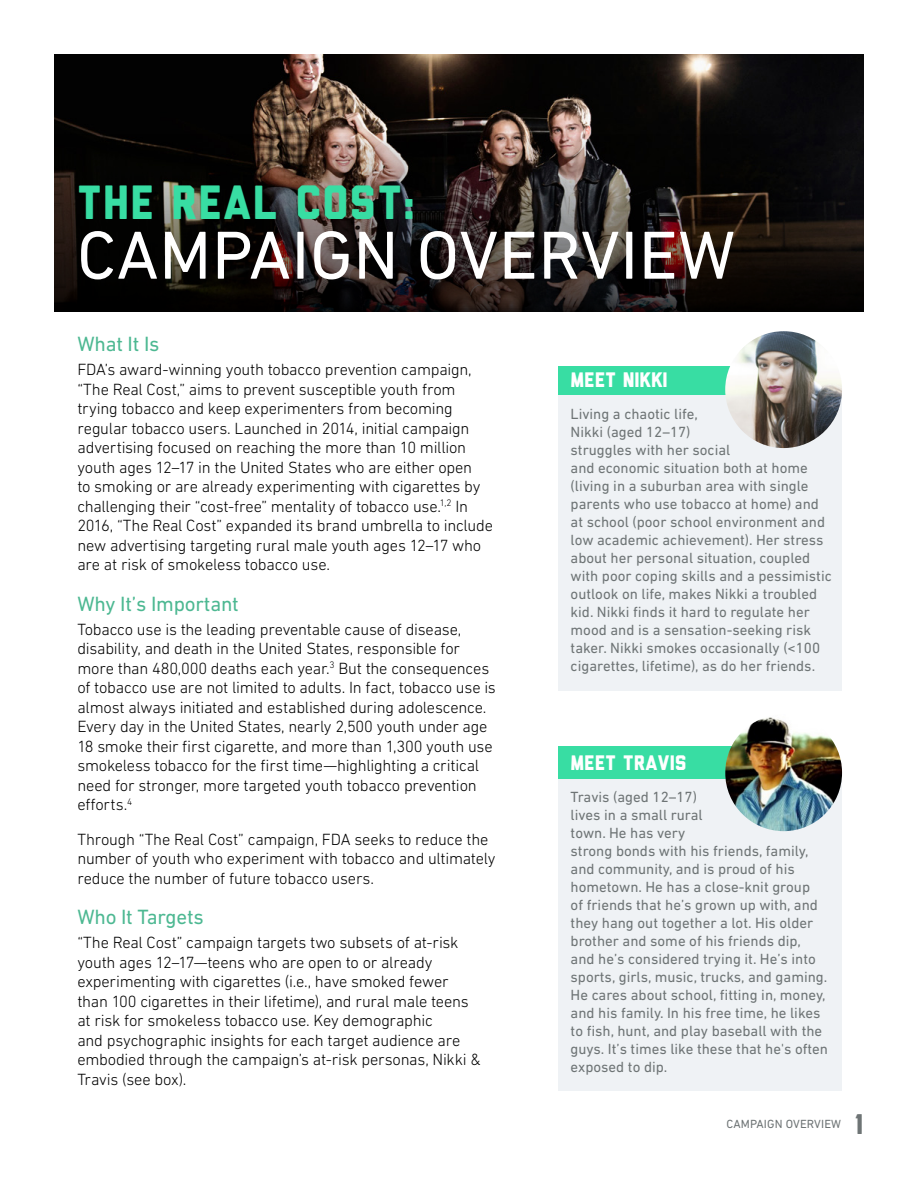
<style>
.page{position:relative;width:918px;height:1188px;background:#fff}
.page>*{position:absolute;margin:0;border:0;box-sizing:border-box;transform-origin:0 0}
.t1{font:69px "DIN Next LT Pro";letter-spacing:.01em;color:#fff}
.t2{font:48px "Liberator";letter-spacing:.01em;color:#38dda3}
.t3{font:28.5px "Liberator";color:#6e7475}
.t4{font:21px "DIN Next LT Pro";letter-spacing:-.01em;color:#4db892}
.t5{font:21px "Liberator";letter-spacing:-.01em;color:#fff}
.t6{font:300 16.5px/19.5px "DIN Next LT Pro";letter-spacing:-.015em;color:#000}
.t7{font:15px/18px "DIN Next LT Pro";color:#6e7475}
.t8{font:12px "DIN Next LT Pro";letter-spacing:.01em;color:#6e7475}
</style>
<div class="page">
<div style="left:558px;top:366px;width:218px;height:30px;background:#38dda3"></div>
<div style="left:558px;top:396px;width:284px;height:295px;background:#eff2f5"></div>
<div style="left:558px;top:746px;width:218px;height:33px;background:#38dda3"></div>
<div style="left:558px;top:779px;width:284px;height:312px;background:#eff2f5"></div>
<img style="left:54px;top:54px;width:810px;height:78px">
<svg style="left:54px;top:132px;width:810px;height:179px;background:#201916"></svg>
<img style="left:725px;top:331px;width:117px;height:117px;border-radius:58px">
<img style="left:725px;top:714px;width:117px;height:117px;border-radius:58px">
<h1 class="t2" style="left:77px;top:185px;width:339px">THE REAL COST:</h1>
<h1 class="t1" style="left:77px;top:215px;width:660px">CAMPAIGN OVERVIEW</h1>
<h2 class="t4" style="left:77px;top:332px;width:84px">What It Is</h2>
<p class="t6" style="left:77px;top:360px;width:417px">FDA’s award-winning youth tobacco prevention campaign, “The Real Cost,” aims to prevent susceptible youth from trying tobacco and keep experimenters from becoming regular tobacco users. Launched in 2014, initial campaign advertising focused on reaching the more than 10 million youth ages 12–17 in the United States who are either open<br>to smoking or are already experimenting with cigarettes by challenging their “cost-free” mentality of tobacco use.<sup>1,2</sup> In 2016, “The Real Cost” expanded its brand umbrella to include new advertising targeting rural male youth ages 12–17 who are at risk of smokeless tobacco use.</p>
<h2 class="t4" style="left:77px;top:591px;width:163px">Why It’s Important</h2>
<p class="t6" style="left:77px;top:619px;width:420px">Tobacco use is the leading preventable cause of disease, disability, and death in the United States, responsible for more than 480,000 deaths each year.<sup>3</sup> But the consequences of tobacco use are not limited to adults. In fact, tobacco use is almost always initiated and established during adolescence.<br>Every day in the United States, nearly 2,500 youth under age 18 smoke their first cigarette, and more than 1,300 youth use smokeless tobacco for the first time—highlighting a critical need for stronger, more targeted youth tobacco prevention efforts.<sup>4</sup></p>
<p class="t6" style="left:77px;top:829px;width:420px">Through “The Real Cost” campaign, FDA seeks to reduce the number of youth who experiment with tobacco and ultimately reduce the number of future tobacco users.</p>
<h2 class="t4" style="left:77px;top:905px;width:128px">Who It Targets</h2>
<p class="t6" style="left:77px;top:933px;width:405px">“The Real Cost” campaign targets two subsets of at-risk youth ages 12–17—teens who are open to or already experimenting with cigarettes (i.e., have smoked fewer than 100 cigarettes in their lifetime), and rural male teens at risk for smokeless tobacco use. Key demographic<br>and psychographic insights for each target audience are embodied through the campaign’s at-risk personas, Nikki &amp; Travis (see box).</p>
<h3 class="t5" style="left:571px;top:372px;width:99px">MEET NIKKI</h3>
<p class="t7" style="left:571px;top:404px;width:263px">Living a chaotic life,<br>Nikki (aged 12–17)<br>struggles with her social<br>and economic situation both at home (living in a suburban area with single parents who use tobacco at home) and at school (poor school environment and low academic achievement). Her stress about her personal situation, coupled with poor coping skills and a pessimistic outlook on life, makes Nikki a troubled kid. Nikki finds it hard to regulate her mood and is a sensation-seeking risk taker. Nikki smokes occasionally (&lt;100 cigarettes, lifetime), as do her friends.</p>
<h3 class="t5" style="left:571px;top:756px;width:118px">MEET TRAVIS</h3>
<p class="t7" style="left:571px;top:788px;width:259px">Travis (aged 12–17)<br>lives in a small rural<br>town. He has very<br>strong bonds with his friends, family, and community, and is proud of his hometown. He has a close-knit group<br>of friends that he’s grown up with, and they hang out together a lot. His older brother and some of his friends dip, and he’s considered trying it. He’s into sports, girls, music, trucks, and gaming.<br>He cares about school, fitting in, money, and his family. In his free time, he likes to fish, hunt, and play baseball with the guys. It’s times like these that he's often exposed to dip.</p>
<p class="t8" style="left:727px;top:1117px;width:116px">CAMPAIGN OVERVIEW</p>
<h3 class="t3" style="left:854px;top:1114px;width:12px">1</h3>
</div>
